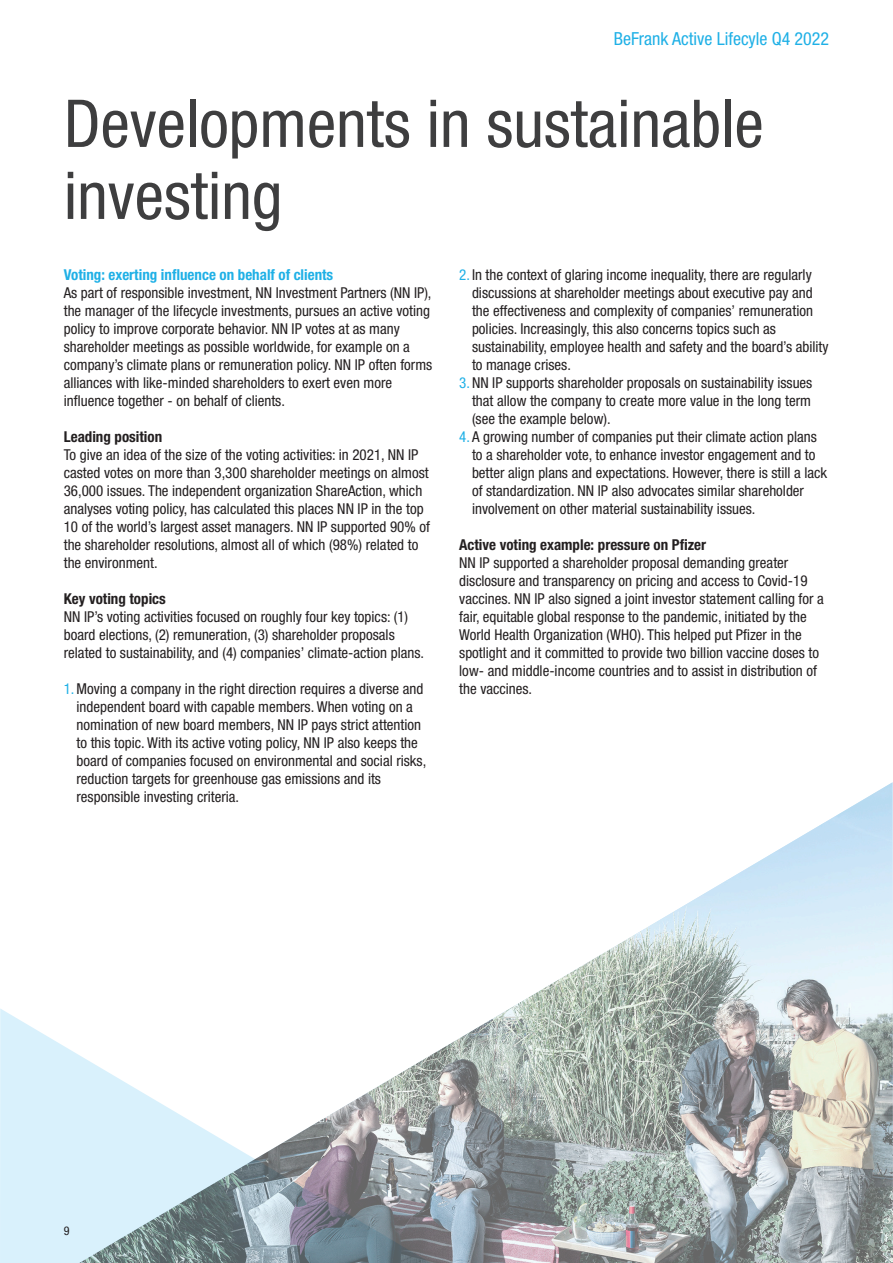
<style>
.page{position:relative;width:893px;height:1263px;background:#fff}
.page>*{position:absolute;margin:0;border:0;box-sizing:border-box;transform-origin:0 0}
.Koptekst_44_48_donke{font:condensed 66px "Helvetica Neue LT Std";color:#3e3e3f}
.t1{font:condensed 18px "Helvetica Neue LT Std";color:#1fb0e6}
.Platte_tekst_10_12_z{font:condensed 15px/18px "Helvetica Neue LT Std";color:#231f20}
.Platte_tekst_10_12_z-2{font:700 condensed 15px "Helvetica Neue LT Std";color:#231f20}
.Koptekst_10_12_blauw{font:700 condensed 15px "Helvetica Neue LT Std";color:#1fb0e6}
.NN_A4_Pagenumber_lef{font:condensed 12px "Helvetica Neue LT Std";color:#231f20}
.s1{color:#1fb0e6}
</style>
<div class="page">
<svg style="left:0;top:1008px;width:64px;height:255px;background:#dcf2fc"></svg>
<img style="left:76px;top:782px;width:817px;height:481px">
<p class="t1" style="left:614px;top:28px;width:217px">BeFrank Active Lifecyle Q4 2022</p>
<p class="Koptekst_44_48_donke" style="left:64px;top:85px;width:701px">Developments in sustainable</p>
<p class="Koptekst_44_48_donke" style="left:64px;top:157px;width:220px">investing</p>
<p class="Koptekst_10_12_blauw" style="left:64px;top:265px;width:271px">Voting: exerting influence on behalf of clients</p>
<p class="Platte_tekst_10_12_z" style="left:64px;top:283px;width:370px">As part of responsible investment, NN Investment Partners (NN IP), the manager of the lifecycle investments, pursues an active voting policy to improve corporate behavior. NN IP votes at as many shareholder meetings as possible worldwide, for example on a company’s climate plans or remuneration policy. NN IP often forms alliances with like-minded shareholders to exert even more influence together - on behalf of clients.</p>
<p class="Platte_tekst_10_12_z-2" style="left:64px;top:427px;width:100px">Leading position</p>
<p class="Platte_tekst_10_12_z" style="left:64px;top:445px;width:368px">To give an idea of the size of the voting activities: in 2021, NN IP casted votes on more than 3,300 shareholder meetings on almost 36,000 issues. The independent organization ShareAction, which analyses voting policy, has calculated this places NN IP in the top 10 of the world’s largest asset managers. NN IP supported 90% of the shareholder resolutions, almost all of which (98%) related to the environment.</p>
<p class="Platte_tekst_10_12_z-2" style="left:64px;top:589px;width:104px">Key voting topics</p>
<p class="Platte_tekst_10_12_z" style="left:64px;top:607px;width:362px">NN IP’s voting activities focused on roughly four key topics: (1) board elections, (2) remuneration, (3) shareholder proposals related to sustainability, and (4) companies’ climate-action plans.</p>
<p class="Platte_tekst_10_12_z" style="left:77px;top:679px;width:351px;text-indent:-13px"><span class="s1">1.</span>Moving a company in the right direction requires a diverse and independent board with capable members. When voting on a nomination of new board members, NN IP pays strict attention to this topic. With its active voting policy, NN IP also keeps the board of companies focused on environmental and social risks, reduction targets for greenhouse gas emissions and its responsible investing criteria.</p>
<p class="Platte_tekst_10_12_z" style="left:472px;top:265px;width:358px;text-indent:-13px"><span class="s1">2.</span> In the context of glaring income inequality, there are regularly discussions at shareholder meetings about executive pay and the effectiveness and complexity of companies’ remuneration policies. Increasingly, this also concerns topics such as sustainability, employee health and safety and the board’s ability to manage crises.</p>
<p class="Platte_tekst_10_12_z" style="left:472px;top:373px;width:342px;text-align:justify;text-indent:-13px"><span class="s1">3.</span>NN IP supports shareholder proposals on sustainability issues that allow the company to create more value in the long term (see the example below).</p>
<p class="Platte_tekst_10_12_z" style="left:472px;top:427px;width:357px;text-indent:-13px"><span class="s1">4.</span> A growing number of companies put their climate action plans to a shareholder vote, to enhance investor engagement and to better align plans and expectations. However, there is still a lack of standardization. NN IP also advocates similar shareholder involvement on other material sustainability issues.</p>
<p class="Platte_tekst_10_12_z-2" style="left:459px;top:535px;width:248px">Active voting example: pressure on Pfizer</p>
<p class="Platte_tekst_10_12_z" style="left:459px;top:553px;width:366px">NN IP supported a shareholder proposal demanding greater disclosure and transparency on pricing and access to Covid-19 vaccines. NN IP also signed a joint investor statement calling for a fair, equitable global response to the pandemic, initiated by the World Health Organization (WHO). This helped put Pfizer in the spotlight and it committed to provide two billion vaccine doses to low- and middle-income countries and to assist in distribution of the vaccines.</p>
<p class="NN_A4_Pagenumber_lef" style="left:64px;top:1224px;width:7px">9</p>
</div>
